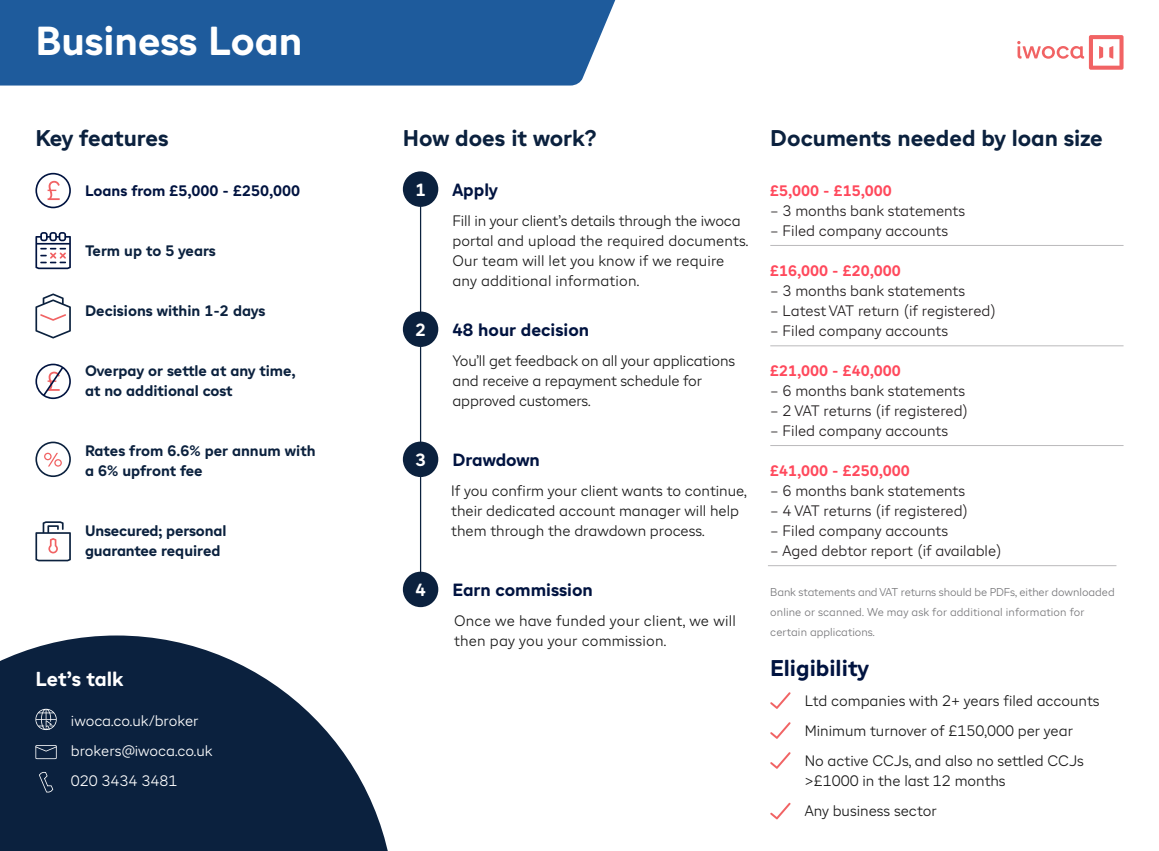
<style>
.page{position:relative;width:1159px;height:851px;background:#fff}
.page>*{position:absolute;margin:0;border:0;box-sizing:border-box;transform-origin:0 0}
.t1{font:700 40px "Aesop";color:#fff}
.Headings{font:700 22.5px "Aesop";color:#0b213e}
.Headings-2{font:700 22.5px "Aesop";color:#001340}
.t2{font:700 20px "Aesop";color:#fff}
.Headings-3{font:700 17.5px "Aesop";color:#001340}
.Headings-4{font:700 17.5px "Aesop";color:#fff}
.Body_Copy{font:300 15px/20px "Aesop";color:#1a1a1a}
.Body_Copy-2{font:300 15px "Aesop";color:#231f20}
.Body_Copy-3{font:700 15px/20px "Aesop";color:#0b213e}
.Body_Copy-4{font:700 15px "Aesop";color:#ff495c}
.t3{font:300 15px "Aesop";color:#fff}
.Body_Copy-5{font:700 15px "Aesop";color:#001340}
.Body_Copy-6{font:300 11.25px/20px "Aesop";color:#77777a}
</style>
<div class="page">
<div style="left:0;top:0;width:615px;height:85px;background:#1e5b9c"></div>
<svg style="left:35px;top:521px;width:36px;height:40px"></svg>
<svg style="left:35px;top:441px;width:36px;height:36px"></svg>
<svg style="left:35px;top:293px;width:36px;height:45px"></svg>
<svg style="left:1017px;top:35px;width:106px;height:35px"></svg>
<hr style="left:770px;top:245px;width:353px;height:1px;background:#bab9bb">
<hr style="left:770px;top:345px;width:353px;height:1px;background:#bab9bb">
<hr style="left:770px;top:445px;width:353px;height:1px;background:#bab9bb">
<hr style="left:768px;top:565px;width:348px;height:1px;background:#bab9bb">
<svg style="left:770px;top:692px;width:20px;height:16px"></svg>
<svg style="left:770px;top:722px;width:20px;height:16px"></svg>
<svg style="left:770px;top:752px;width:20px;height:16px"></svg>
<svg style="left:770px;top:802px;width:20px;height:17px"></svg>
<svg style="left:35px;top:232px;width:36px;height:37px"></svg>
<svg style="left:35px;top:173px;width:36px;height:35px"></svg>
<svg style="left:35px;top:363px;width:36px;height:36px"></svg>
<svg style="left:0;top:635px;width:388px;height:215px;fill:#0b213e"></svg>
<svg style="left:39px;top:771px;width:14px;height:21px"></svg>
<svg style="left:35px;top:708px;width:22px;height:22px"></svg>
<svg style="left:35px;top:745px;width:22px;height:14px"></svg>
<hr style="left:420px;top:201px;width:1px;height:382px;background:#0b213e">
<div style="left:403px;top:171px;width:35px;height:36px;background:#0b213e;border-radius:50%"></div>
<div style="left:403px;top:311px;width:35px;height:36px;background:#0b213e;border-radius:50%"></div>
<div style="left:403px;top:441px;width:35px;height:36px;background:#0b213e;border-radius:50%"></div>
<div style="left:403px;top:571px;width:35px;height:36px;background:#0b213e;border-radius:50%"></div>
<p class="t1" style="left:35px;top:16px;width:269px">Business Loan</p>
<p class="Headings" style="left:35px;top:123px;width:135px">Key features</p>
<p class="Headings" style="left:403px;top:123px;width:195px">How does it work?</p>
<p class="Body_Copy-5" style="left:85px;top:181px;width:217px">Loans from £5,000 - £250,000</p>
<p class="Headings-3" style="left:452px;top:178px;width:47px">Apply</p>
<p class="Headings-4" style="left:415px;top:178px;width:12px">1</p>
<p class="Body_Copy-3" style="left:85px;top:241px;width:132px">Term up to 5 years</p>
<p class="Body_Copy-3" style="left:85px;top:301px;width:182px">Decisions within 1-2 days</p>
<p class="Body_Copy-3" style="left:85px;top:361px;width:212px">Overpay or settle at any time, at no additional cost</p>
<p class="Body_Copy-3" style="left:85px;top:441px;width:232px">Rates from 6.6% per annum with a 6% upfront fee</p>
<p class="Body_Copy-3" style="left:85px;top:521px;width:143px">Unsecured; personal guarantee required</p>
<p class="t2" style="left:35px;top:666px;width:89px">Let’s talk</p>
<p class="t3" style="left:71px;top:711px;width:129px">iwoca.co.uk/broker</p>
<p class="t3" style="left:71px;top:741px;width:143px">brokers@iwoca.co.uk</p>
<p class="t3" style="left:71px;top:771px;width:108px">020 3434 3481</p>
<p class="Body_Copy" style="left:452px;top:212px;width:297px">Fill in your client’s details through the iwoca portal and upload the required documents.<br>Our team will let you know if we require any additional information.</p>
<p class="Headings-4" style="left:415px;top:318px;width:12px">2</p>
<p class="Headings-3" style="left:452px;top:318px;width:138px">48 hour decision</p>
<p class="Body_Copy" style="left:452px;top:352px;width:284px">You’ll get feedback on all your applications and receive a repayment schedule for approved customers.</p>
<p class="Headings-4" style="left:415px;top:448px;width:12px">3</p>
<p class="Headings-3" style="left:452px;top:448px;width:89px">Drawdown</p>
<p class="Body_Copy" style="left:451px;top:482px;width:297px">If you confirm your client wants to continue, their dedicated account manager will help them through the drawdown process.</p>
<p class="Headings-4" style="left:415px;top:578px;width:12px">4</p>
<p class="Headings-3" style="left:452px;top:578px;width:142px">Earn commission</p>
<p class="Body_Copy" style="left:454px;top:612px;width:283px">Once we have funded your client, we will then pay you your commission.</p>
<p class="Headings" style="left:770px;top:123px;width:334px">Documents needed by loan size</p>
<p class="Body_Copy-4" style="left:770px;top:181px;width:123px">£5,000 - £15,000</p>
<p class="Body_Copy-2" style="left:770px;top:201px;width:196px">– 3 months bank statements</p>
<p class="Body_Copy-2" style="left:770px;top:221px;width:179px">– Filed company accounts</p>
<p class="Body_Copy-4" style="left:770px;top:261px;width:132px">£16,000 - £20,000</p>
<p class="Body_Copy-2" style="left:770px;top:281px;width:196px">– 3 months bank statements</p>
<p class="Body_Copy-2" style="left:770px;top:301px;width:228px">– Latest VAT return (if registered)</p>
<p class="Body_Copy-2" style="left:770px;top:321px;width:179px">– Filed company accounts</p>
<p class="Body_Copy-4" style="left:770px;top:361px;width:132px">£21,000 - £40,000</p>
<p class="Body_Copy-2" style="left:770px;top:381px;width:196px">– 6 months bank statements</p>
<p class="Body_Copy-2" style="left:770px;top:401px;width:200px">– 2 VAT returns (if registered)</p>
<p class="Body_Copy-2" style="left:770px;top:421px;width:179px">– Filed company accounts</p>
<p class="Body_Copy-4" style="left:770px;top:461px;width:141px">£41,000 - £250,000</p>
<p class="Body_Copy-2" style="left:770px;top:481px;width:196px">– 6 months bank statements</p>
<p class="Body_Copy-2" style="left:770px;top:501px;width:200px">– 4 VAT returns (if registered)</p>
<p class="Body_Copy-2" style="left:770px;top:521px;width:179px">– Filed company accounts</p>
<p class="Body_Copy-2" style="left:770px;top:541px;width:233px">– Aged debtor report (if available)</p>
<p class="Body_Copy-6" style="left:770px;top:583px;width:346px">Bank statements and VAT returns should be PDFs, either downloaded online or scanned. We may ask for additional information for certain applications.</p>
<p class="Headings-2" style="left:770px;top:653px;width:100px">Eligibility</p>
<p class="Body_Copy" style="left:804px;top:692px;width:296px">Ltd companies with 2+ years filed accounts</p>
<p class="Body_Copy" style="left:804px;top:722px;width:270px">Minimum turnover of £150,000 per year</p>
<p class="Body_Copy" style="left:804px;top:752px;width:281px">No active CCJs, and also no settled CCJs &gt;£1000 in the last 12 months</p>
<p class="Body_Copy" style="left:804px;top:802px;width:134px">Any business sector</p>
</div>
